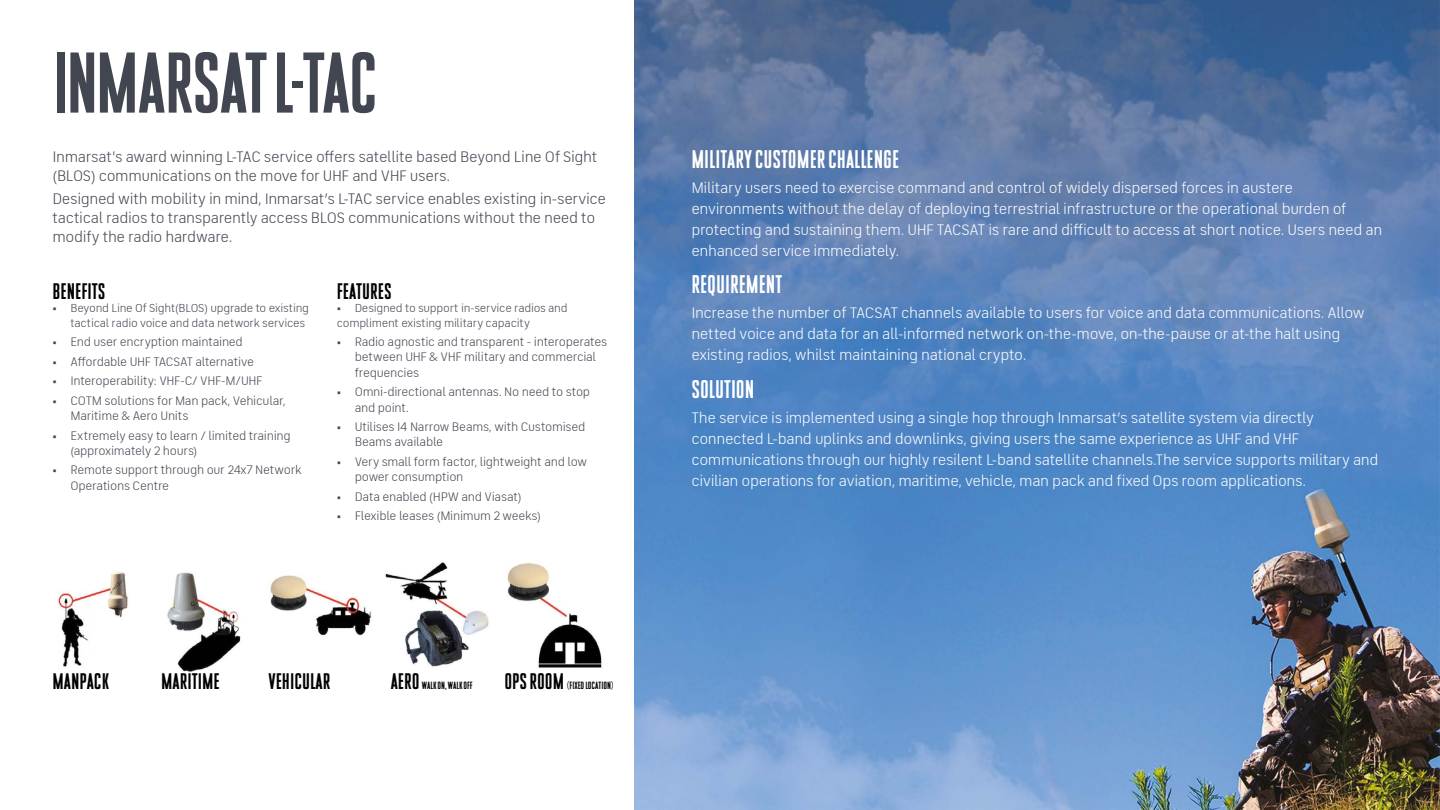
<style>
.page{position:relative;width:1440px;height:810px;background:#fff}
.page>*{position:absolute;margin:0;border:0;box-sizing:border-box;transform-origin:0 0}
.t1{font:85.88px "Inmarsat Infinite Standard";letter-spacing:-.025em;color:#424651}
.t2{font:25.5px "Inmarsat Infinite Standard";color:#fff}
.t3{font:22.5px "Inmarsat Infinite Standard";color:#000}
.t4{font:15.75px/21px "FS Industrie";letter-spacing:-.025em;color:#fff}
.t5{font:15.75px/18.9px "FS Industrie";letter-spacing:-.025em;color:#424651}
.t6{font:12.75px/15.3px "FS Industrie";letter-spacing:-.025em;color:#424651}
.t7{font:12px/14.4px "FS Industrie";letter-spacing:-.02em;color:#424651}
.t8{font:10.5px "Inmarsat Infinite Standard";color:#000}
.s1{font-size:12px}
.s2{font-size:22.5px}
.s3{font-family:"FS Industrie"}
</style>
<div class="page">
<img style="left:634px;top:0;width:806px;height:810px">
<img style="left:57px;top:562px;width:545px;height:110px">
<h1 class="t1" style="left:52px;top:52px;width:327px">INMARSAT L-TAC</h1>
<p class="t5" style="left:52px;top:147px;width:547px">Inmarsat's award winning L-TAC service offers satellite based Beyond Line Of Sight (BLOS) communications on the move for UHF and VHF users.</p>
<p class="t5" style="left:52px;top:189px;width:555px">Designed with mobility in mind, Inmarsat’s L-TAC service enables existing in-service tactical radios to transparently access BLOS communications without the need to modify the radio hardware.</p>
<h3 class="t3" style="left:52px;top:283px;width:54px">BENEFITS</h3>
<h3 class="t3" style="left:337px;top:283px;width:57px">FEATURES</h3>
<p class="t7" style="left:70px;top:301px;width:240px;text-indent:-18px">• Beyond Line Of Sight(BLOS) upgrade to existing tactical radio voice and data network services</p>
<p class="t6" style="left:52px;top:334px;width:192px"><span class="s1">•</span> End user encryption maintained</p>
<p class="t6" style="left:52px;top:354px;width:203px"><span class="s1">•</span> Affordable UHF TACSAT alternative</p>
<p class="t6" style="left:52px;top:373px;width:211px"><span class="s1">•</span> Interoperability: VHF-C/ VHF-M/UHF</p>
<p class="t6" style="left:70px;top:393px;width:217px;text-indent:-18px"><span class="s1">•</span> COTM solutions for Man pack, Vehicular,<br>Maritime &amp; Aero Units</p>
<p class="t6" style="left:70px;top:428px;width:222px;text-indent:-18px"><span class="s1">•</span> Extremely easy to learn / limited training (approximately 2 hours)</p>
<p class="t6" style="left:70px;top:463px;width:233px;text-indent:-18px"><span class="s1">•</span> Remote support through our 24x7 Network<br>Operations Centre</p>
<p class="t7" style="left:337px;top:301px;width:232px">• Designed to support in-service radios and compliment existing military capacity</p>
<p class="t6" style="left:355px;top:334px;width:254px;text-indent:-18px"><span class="s1">•</span> Radio agnostic and transparent - interoperates between UHF &amp; VHF military and commercial frequencies</p>
<p class="t6" style="left:355px;top:384px;width:237px;text-indent:-18px"><span class="s1">•</span> Omni-directional antennas. No need to stop and point.</p>
<p class="t6" style="left:355px;top:419px;width:232px;text-indent:-18px"><span class="s1">•</span> Utilises I4 Narrow Beams, with Customised<br>Beams available</p>
<p class="t6" style="left:355px;top:454px;width:234px;text-indent:-18px"><span class="s1">•</span> Very small form factor, lightweight and low power consumption</p>
<p class="t6" style="left:337px;top:489px;width:187px"><span class="s1">•</span> Data enabled (HPW and Viasat)</p>
<p class="t6" style="left:337px;top:509px;width:206px"><span class="s1">•</span> Flexible leases (Minimum 2 weeks)</p>
<h3 class="t3" style="left:52px;top:673px;width:58px">MANPACK</h3>
<h3 class="t3" style="left:161px;top:673px;width:60px">MARITIME</h3>
<h3 class="t3" style="left:268px;top:673px;width:63px">VEHICULAR</h3>
<p class="t8" style="left:391px;top:681px;width:84px"><span class="s2">AERO</span> WALK ON, WALK OFF</p>
<p class="t8" style="left:504px;top:681px;width:111px"><span class="s2">OPS ROOM</span> <span class="s3">(</span>FIXED LOCATION<span class="s3">)</span></p>
<h2 class="t2" style="left:691px;top:150px;width:209px">MILITARY CUSTOMER CHALLENGE</h2>
<p class="t4" style="left:691px;top:177px;width:692px">Military users need to exercise command and control of widely dispersed forces in austere environments without the delay of deploying terrestrial infrastructure or the operational burden of protecting and sustaining them. UHF TACSAT is rare and difficult to access at short notice. Users need an enhanced service immediately.</p>
<h2 class="t2" style="left:691px;top:275px;width:92px">REQUIREMENT</h2>
<p class="t4" style="left:691px;top:303px;width:675px">Increase the number of TACSAT channels available to users for voice and data communications. Allow netted voice and data for an all-informed network on-the-move, on-the-pause or at-the halt using existing radios, whilst maintaining national crypto.</p>
<h2 class="t2" style="left:691px;top:380px;width:65px">SOLUTION</h2>
<p class="t4" style="left:691px;top:407px;width:689px">The service is implemented using a single hop through Inmarsat’s satellite system via directly connected L-band uplinks and downlinks, giving users the same experience as UHF and VHF communications through our highly resilent L-band satellite channels.The service supports military and civilian operations for aviation, maritime, vehicle, man pack and fixed Ops room applications.</p>
</div>
